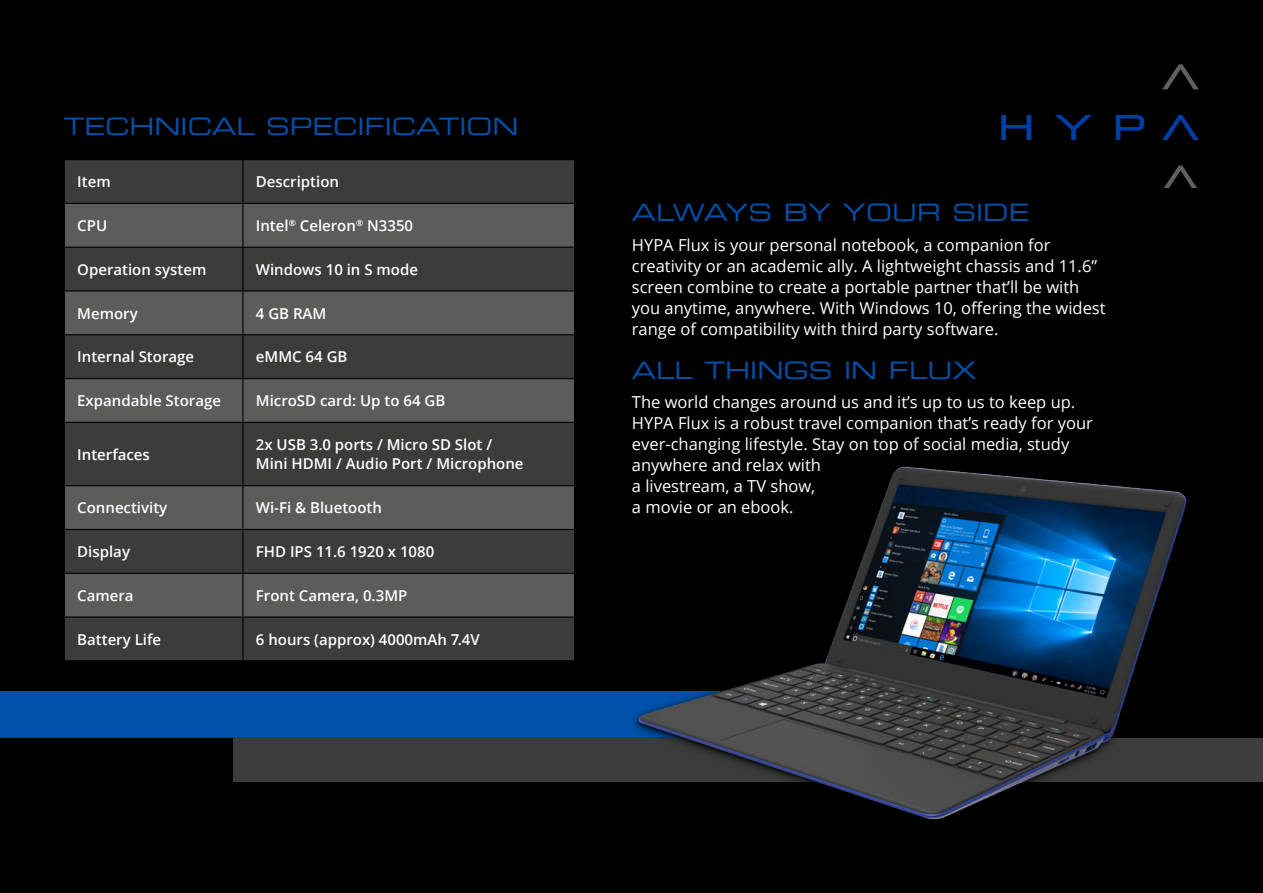
<style>
.page{position:relative;width:1263px;height:893px;background:#000}
.page>*{position:absolute;margin:0;border:0;box-sizing:border-box;transform-origin:0 0}
.t1{font:24px "Eurostile Extended Two";color:#0051ab}
.t2{font:16.5px/21px "Open Sans";color:#fff}
.t3{font:600 15px/19.5px "Open Sans";color:#fff}
</style>
<div class="page">
<div style="left:0;top:691px;width:1029px;height:47px;background:#0051ab"></div>
<div style="left:234px;top:738px;width:1029px;height:43px;background:#3c3c3b"></div>
<img style="left:593px;top:466px;width:617px;height:353px">
<svg style="left:1001px;top:115px;width:30px;height:25px"></svg>
<svg style="left:1055px;top:115px;width:37px;height:25px"></svg>
<svg style="left:1116px;top:115px;width:28px;height:25px"></svg>
<svg style="left:1162px;top:115px;width:37px;height:25px"></svg>
<svg style="left:1162px;top:64px;width:37px;height:25px"></svg>
<svg style="left:1164px;top:166px;width:33px;height:21px"></svg>
<div style="left:65px;top:160px;width:509px;height:500px;background:#3c3c3b"></div>
<svg style="left:65px;top:204px;width:509px;height:412px;background:#4c4c4b"></svg>
<hr style="left:242px;top:160px;width:1px;height:43px;background:#000">
<hr style="left:64px;top:203px;width:179px;height:1px;background:#000">
<hr style="left:243px;top:203px;width:332px;height:1px;background:#000">
<hr style="left:242px;top:204px;width:1px;height:43px;background:#000">
<hr style="left:64px;top:247px;width:179px;height:1px;background:#000">
<hr style="left:243px;top:247px;width:332px;height:1px;background:#000">
<hr style="left:242px;top:248px;width:1px;height:42px;background:#000">
<hr style="left:64px;top:290px;width:179px;height:2px;background:#000">
<hr style="left:243px;top:290px;width:332px;height:2px;background:#000">
<hr style="left:242px;top:292px;width:1px;height:42px;background:#000">
<hr style="left:64px;top:334px;width:179px;height:1px;background:#000">
<hr style="left:243px;top:334px;width:332px;height:1px;background:#000">
<hr style="left:242px;top:335px;width:1px;height:43px;background:#000">
<hr style="left:64px;top:378px;width:179px;height:1px;background:#000">
<hr style="left:243px;top:378px;width:332px;height:1px;background:#000">
<hr style="left:242px;top:379px;width:1px;height:43px;background:#000">
<hr style="left:64px;top:422px;width:179px;height:1px;background:#000">
<hr style="left:243px;top:422px;width:332px;height:1px;background:#000">
<hr style="left:242px;top:423px;width:1px;height:62px;background:#000">
<hr style="left:64px;top:485px;width:179px;height:1px;background:#000">
<hr style="left:243px;top:485px;width:332px;height:1px;background:#000">
<hr style="left:242px;top:486px;width:1px;height:43px;background:#000">
<hr style="left:64px;top:529px;width:179px;height:1px;background:#000">
<hr style="left:243px;top:529px;width:332px;height:1px;background:#000">
<hr style="left:242px;top:530px;width:1px;height:43px;background:#000">
<hr style="left:64px;top:573px;width:179px;height:1px;background:#000">
<hr style="left:243px;top:573px;width:332px;height:1px;background:#000">
<hr style="left:242px;top:574px;width:1px;height:42px;background:#000">
<hr style="left:64px;top:616px;width:179px;height:2px;background:#000">
<hr style="left:243px;top:616px;width:332px;height:2px;background:#000">
<hr style="left:242px;top:618px;width:1px;height:42px;background:#000">
<h1 class="t1" style="left:64px;top:110px;width:456px">TECHNICAL SPECIFICATION</h1>
<p class="t3" style="left:77px;top:172px;width:35px">Item</p>
<p class="t3" style="left:256px;top:172px;width:85px">Description</p>
<p class="t3" style="left:77px;top:216px;width:31px">CPU</p>
<p class="t3" style="left:256px;top:216px;width:159px">Intel<sup>®</sup> Celeron<sup>®</sup> N3350</p>
<p class="t3" style="left:77px;top:259px;width:131px">Operation system</p>
<p class="t3" style="left:256px;top:259px;width:164px">Windows 10 in S mode</p>
<p class="t3" style="left:77px;top:303px;width:62px">Memory</p>
<p class="t3" style="left:256px;top:303px;width:72px">4 GB RAM</p>
<p class="t3" style="left:77px;top:347px;width:118px">Internal Storage</p>
<p class="t3" style="left:256px;top:347px;width:93px">eMMC 64 GB</p>
<p class="t3" style="left:77px;top:391px;width:145px">Expandable Storage</p>
<p class="t3" style="left:256px;top:391px;width:191px">MicroSD card: Up to 64 GB</p>
<p class="t3" style="left:77px;top:444px;width:74px">Interfaces</p>
<p class="t3" style="left:256px;top:434px;width:269px">2x USB 3.0 ports / Micro SD Slot /<br>Mini HDMI / Audio Port / Microphone</p>
<p class="t3" style="left:77px;top:498px;width:92px">Connectivity</p>
<p class="t3" style="left:256px;top:498px;width:128px">Wi-Fi &amp; Bluetooth</p>
<p class="t3" style="left:77px;top:542px;width:54px">Display</p>
<p class="t3" style="left:256px;top:542px;width:180px">FHD IPS 11.6 1920 x 1080</p>
<p class="t3" style="left:77px;top:585px;width:58px">Camera</p>
<p class="t3" style="left:256px;top:585px;width:153px">Front Camera, 0.3MP</p>
<p class="t3" style="left:77px;top:629px;width:85px">Battery Life</p>
<p class="t3" style="left:256px;top:629px;width:225px">6 hours (approx) 4000mAh 7.4V</p>
<h1 class="t1" style="left:632px;top:196px;width:399px">ALWAYS BY YOUR SIDE</h1>
<p class="t2" style="left:632px;top:234px;width:475px">HYPA Flux is your personal notebook, a companion for creativity or an academic ally. A lightweight chassis and 11.6” screen combine to create a portable partner that’ll be with you anytime, anywhere. With Windows 10, offering the widest range of compatibility with third party software.</p>
<h1 class="t1" style="left:632px;top:354px;width:346px">ALL THINGS IN FLUX</h1>
<p class="t2" style="left:632px;top:391px;width:462px">The world changes around us and it’s up to us to keep up.<br>HYPA Flux is a robust travel companion that’s ready for your ever-changing lifestyle. Stay on top of social media, study anywhere and relax with<br>a livestream, a TV show,<br>a movie or an ebook.</p>
</div>
